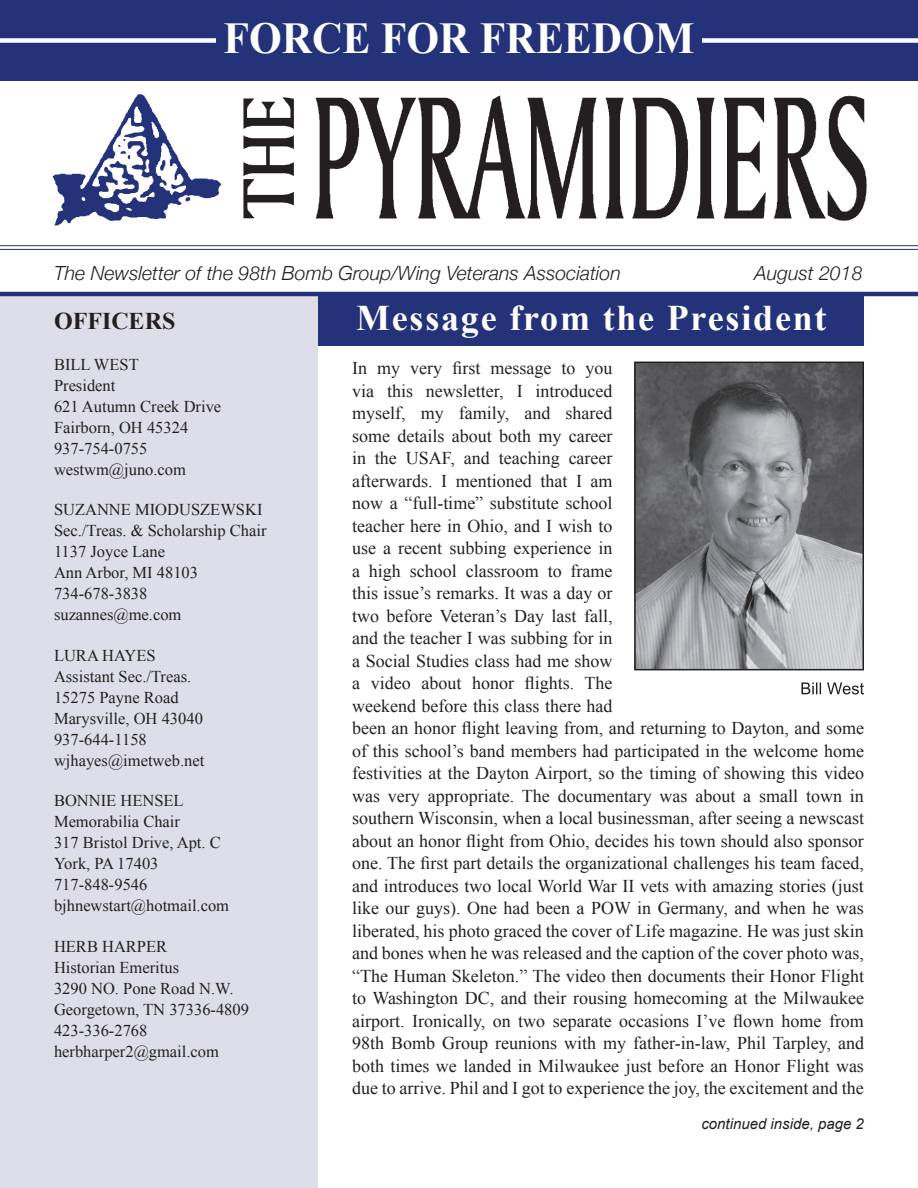
<style>
.page{position:relative;width:918px;height:1188px;background:#fff}
.page>*{position:absolute;margin:0;border:0;box-sizing:border-box;transform-origin:0 0}
.t1{font:700 44.1px "Times New Roman";color:#fff;scale:.95 1}
.t2{font:700 36px "Times New Roman";letter-spacing:.05em;color:#fff}
.t3{font:700 24px "Times New Roman";color:#231f20}
.t4{font:italic 300 19.5px "Helvetica Neue";color:#231f20}
.t5{font:18px/22.5px "Times New Roman";color:#231f20}
.t6{font:16.5px/21px "Times New Roman";color:#231f20}
.t7{font:italic 15px "Arial";color:#231f20}
</style>
<div class="page">
<div style="left:310px;top:295px;width:554px;height:51px;background:#243279"></div>
<div style="left:0;top:296px;width:318px;height:892px;background:#dedeea"></div>
<div style="left:0;top:0;width:918px;height:81px;background:#243279"></div>
<div style="left:0;top:38px;width:918px;height:5px;background:#fff"></div>
<img style="left:243px;top:95px;width:624px;height:126px">
<img style="left:52px;top:94px;width:170px;height:132px">
<hr style="left:0;top:245px;width:918px;height:1px;background:#243279">
<hr style="left:0;top:249px;width:918px;height:1px;background:#243279">
<hr style="left:0;top:292px;width:918px;height:4px;background:#243279">
<div style="left:216px;top:27px;width:486px;height:27px;background:#243279"></div>
<img style="left:637px;top:365px;width:224px;height:302px">
<div style="left:634px;top:362px;width:230px;height:308px;border:2px solid #231f20"></div>
<svg style="left:801px;top:682px;width:63px;height:13px"></svg>
<h1 class="t1" style="left:224px;top:8px;width:497px">FORCE FOR FREEDOM</h1>
<p class="t4" style="left:54px;top:257px;width:568px">The Newsletter of the 98th Bomb Group/Wing Veterans Association</p>
<p class="t4" style="left:754px;top:257px;width:110px">August 2018</p>
<h3 class="t3" style="left:54px;top:305px;width:123px">OFFICERS</h3>
<h2 class="t2" style="left:356px;top:293px;width:472px">Message from the President</h2>
<p class="t6" style="left:54px;top:353px;width:169px">BILL WEST<br>President<br>621 Autumn Creek Drive<br>Fairborn, OH 45324<br>937-754-0755 westwm@juno.com</p>
<p class="t6" style="left:54px;top:499px;width:214px">SUZANNE MIODUSZEWSKI<br>Sec./Treas. &amp; Scholarship Chair<br>1137 Joyce Lane<br>Ann Arbor, MI 48103<br>734-678-3838 suzannes@me.com</p>
<p class="t6" style="left:54px;top:644px;width:152px">LURA HAYES<br>Assistant Sec./Treas.<br>15275 Payne Road<br>Marysville, OH 43040<br>937-644-1158 wjhayes@imetweb.net</p>
<p class="t6" style="left:54px;top:790px;width:177px">BONNIE HENSEL<br>Memorabilia Chair<br>317 Bristol Drive, Apt. C<br>York, PA 17403<br>717-848-9546 bjhnewstart@hotmail.com</p>
<p class="t6" style="left:54px;top:935px;width:197px">HERB HARPER<br>Historian Emeritus<br>3290 NO. Pone Road N.W.<br>Georgetown, TN 37336-4809<br>423-336-2768 herbharper2@gmail.com</p>
<p class="t5" style="left:352px;top:356px;width:513px">In my very first message to you<br>via this newsletter, I introduced<br>myself, my family, and shared<br>some details about both my career<br>in the USAF, and teaching career<br>afterwards. I mentioned that I am<br>now a “full-time” substitute school<br>teacher here in Ohio, and I wish to<br>use a recent subbing experience in<br>a high school classroom to frame<br>this issue’s remarks. It was a day or<br>two before Veteran’s Day last fall,<br>and the teacher I was subbing for in<br>a Social Studies class had me show<br>a video about honor flights. The<br>weekend before this class there had<br>been an honor flight leaving from, and returning to Dayton, and some of this school’s band members had participated in the welcome home festivities at the Dayton Airport, so the timing of showing this video was very appropriate. The documentary was about a small town in southern Wisconsin, when a local businessman, after seeing a newscast about an honor flight from Ohio, decides his town should also sponsor one. The first part details the organizational challenges his team faced, and introduces two local World War II vets with amazing stories (just like our guys). One had been a POW in Germany, and when he was liberated, his photo graced the cover of Life magazine. He was just skin and bones when he was released and the caption of the cover photo was, “The Human Skeleton.” The video then documents their Honor Flight to Washington DC, and their rousing homecoming at the Milwaukee airport. Ironically, on two separate occasions I’ve flown home from 98th Bomb Group reunions with my father-in-law, Phil Tarpley, and both times we landed in Milwaukee just before an Honor Flight was due to arrive. Phil and I got to experience the joy, the excitement and the</p>
<p class="t7" style="left:701px;top:1114px;width:164px">continued inside, page 2</p>
</div>
